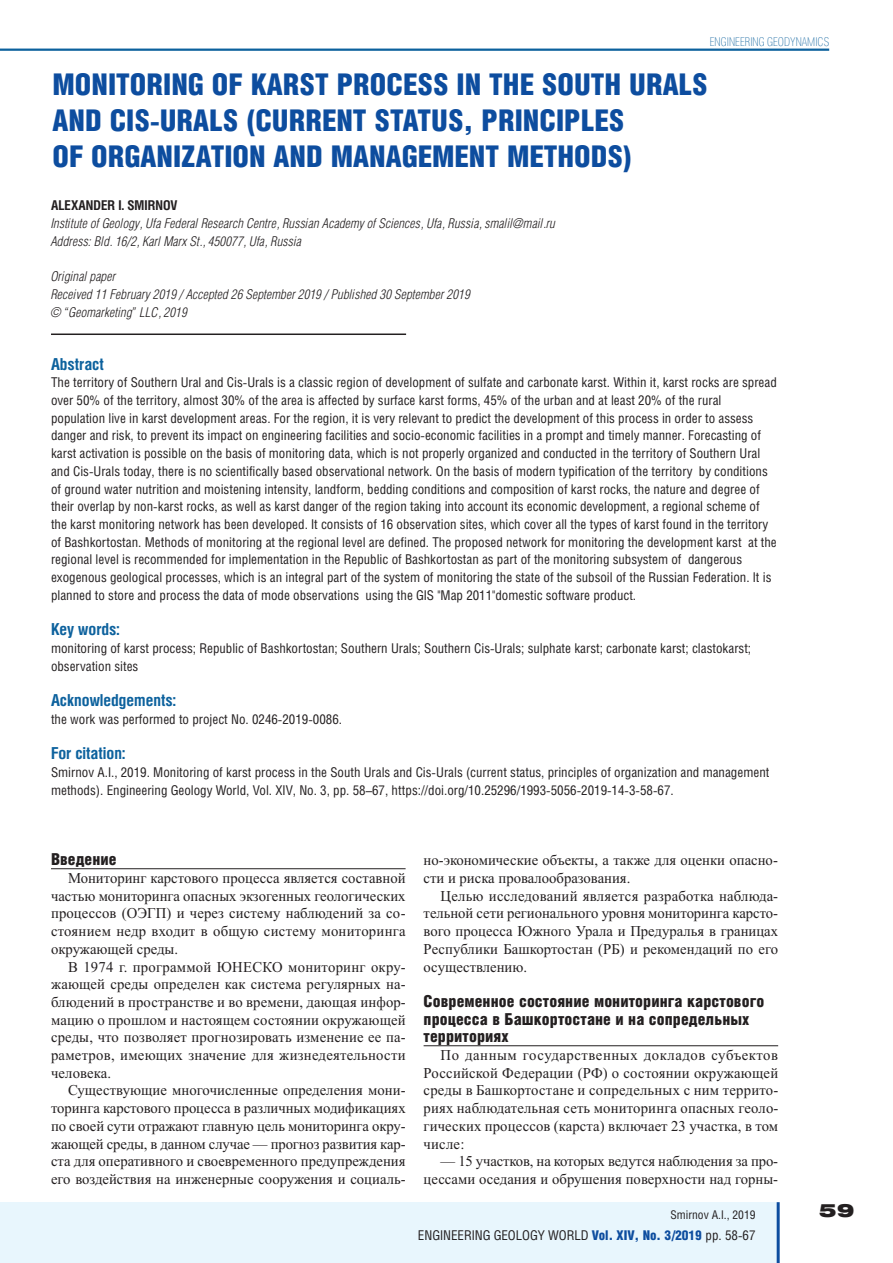
<style>
.page{position:relative;width:893px;height:1263px;background:#fff}
.page>*{position:absolute;margin:0;border:0;box-sizing:border-box;transform-origin:0 0}
.t1{font:900 30px/36px "Helios Cond";color:#0d4d9f}
.t2{font:900 18px "Helios Ext";color:#231f20}
.t3{font:900 16.5px/17.7px "Helios Cond";letter-spacing:.005em;color:#231f20}
.t4{font:700 16.5px "Helios Cond";color:#0c619d}
.t5{font:15px/17.7px "Times New Roman";color:#231f20;text-align:justify}
.t6{font:13.5px/17.7px "Helios Cond";color:#231f20}
.t7{font:italic 300 13.5px/17.7px "Helios Cond";letter-spacing:.005em;color:#231f20}
.t8{font:700 13.5px "Helios Cond";letter-spacing:.005em;color:#231f20}
.t9{font:100 12px "Helios Cond";color:#0c619d}
.t10{font:12px "Helios Cond";color:#231f20}
.s1{font-weight:900;color:#0d4d9f}
</style>
<div class="page">
<div style="left:0;top:1202px;width:777px;height:61px;background:#e8f6fd"></div>
<hr style="left:0;top:49px;width:829px;height:2px;background:#0c619d">
<hr style="left:51px;top:333px;width:355px;height:2px;background:#231f20">
<hr style="left:777px;top:1202px;width:3px;height:61px;background:#0d4d9f">
<hr style="left:51px;top:868px;width:355px;height:1px;background:#231f20">
<hr style="left:424px;top:1045px;width:354px;height:1px;background:#231f20">
<p class="t9" style="left:710px;top:37px;width:121px">ENGINEERING GEODYNAMICS</p>
<h1 class="t1" style="left:53px;top:69px;width:657px">MONITORING OF KARST PROCESS IN THE SOUTH URALS<br>AND CIS-URALS (CURRENT STATUS, PRINCIPLES<br>OF ORGANIZATION AND MANAGEMENT METHODS)</h1>
<p class="t8" style="left:51px;top:201px;width:128px">ALEXANDER I. SMIRNOV</p>
<p class="t7" style="left:51px;top:216px;width:506px">Institute of Geology, Ufa Federal Research Centre, Russian Academy of Sciences, Ufa, Russia, smalil@mail.ru<br>Address: Bld. 16/2, Karl Marx St., 450077, Ufa, Russia</p>
<p class="t7" style="left:51px;top:269px;width:421px">Original paper<br>Received 11 February 2019 / Accepted 26 September 2019 / Published 30 September 2019 © “Geomarketing” LLC, 2019</p>
<p class="t4" style="left:51px;top:358px;width:54px">Abstract</p>
<p class="t6" style="left:51px;top:375px;width:727px">The territory of Southern Ural and Cis-Urals is a classic region of development of sulfate and carbonate karst. Within it, karst rocks are spread over 50% of the territory, almost 30% of the area is affected by surface karst forms, 45% of the urban and at least 20% of the rural population live in karst development areas. For the region, it is very relevant to predict the development of this process in order to assess danger and risk, to prevent its impact on engineering facilities and socio-economic facilities in a prompt and timely manner. Forecasting of karst activation is possible on the basis of monitoring data, which is not properly organized and conducted in the territory of Southern Ural and Cis-Urals today, there is no scientifically based observational network. On the basis of modern typification of the territory by conditions of ground water nutrition and moistening intensity, landform, bedding conditions and composition of karst rocks, the nature and degree of their overlap by non-karst rocks, as well as karst danger of the region taking into account its economic development, a regional scheme of the karst monitoring network has been developed. It consists of 16 observation sites, which cover all the types of karst found in the territory of Bashkortostan. Methods of monitoring at the regional level are defined. The proposed network for monitoring the development karst at the regional level is recommended for implementation in the Republic of Bashkortostan as part of the monitoring subsystem of dangerous exogenous geological processes, which is an integral part of the system of monitoring the state of the subsoil of the Russian Federation. It is planned to store and process the data of mode observations using the GIS "Map 2011"domestic software product.</p>
<p class="t4" style="left:51px;top:623px;width:70px">Key words:</p>
<p class="t6" style="left:51px;top:640px;width:702px">monitoring of karst process; Republic of Bashkortostan; Southern Urals; Southern Cis-Urals; sulphate karst; carbonate karst; clastokarst; observation sites</p>
<p class="t4" style="left:51px;top:694px;width:126px">Acknowledgements:</p>
<p class="t6" style="left:51px;top:711px;width:293px">the work was performed to project No. 0246-2019-0086.</p>
<p class="t4" style="left:51px;top:747px;width:76px">For citation:</p>
<p class="t6" style="left:51px;top:764px;width:720px">Smirnov A.I., 2019. Monitoring of karst process in the South Urals and Cis-Urals (current status, principles of organization and management methods). Engineering Geology World, Vol. XIV, No. 3, pp. 58–67, https://doi.org/10.25296/1993-5056-2019-14-3-58-67.</p>
<p class="t3" style="left:51px;top:852px;width:67px">Введение</p>
<p class="t5" style="left:51px;top:870px;width:356px;text-indent:17px">Мониторинг карстового процесса является составной частью мониторинга опасных экзогенных геологических процессов (ОЭГП) и через систему наблюдений за со&shy;стоянием недр входит в общую систему мониторинга окружающей среды.</p>
<p class="t5" style="left:51px;top:959px;width:356px;text-indent:17px">В 1974 г. программой ЮНЕСКО мониторинг окру&shy;жающей среды определен как система регулярных на&shy;блюдений в пространстве и во времени, дающая инфор&shy;мацию о прошлом и настоящем состоянии окружающей среды, что позволяет прогнозировать изменение ее па&shy;раметров, имеющих значение для жизнедеятельности человека.</p>
<p class="t5" style="left:51px;top:1083px;width:356px;text-indent:17px">Существующие многочисленные определения мони&shy;торинга карстового процесса в различных модификациях по своей сути отражают главную цель мониторинга окру&shy;жающей среды, в данном случае — прогноз развития кар&shy;ста для оперативного и своевременного предупреждения его воздействия на инженерные сооружения и социаль-</p>
<p class="t5" style="left:424px;top:853px;width:356px">но-экономические объекты, а также для оценки опасно&shy;сти и риска провалообразования.</p>
<p class="t5" style="left:424px;top:888px;width:356px;text-indent:17px">Целью исследований является разработка наблюда&shy;тельной сети регионального уровня мониторинга карсто&shy;вого процесса Южного Урала и Предуралья в границах Республики Башкортостан (РБ) и рекомендаций по его осуществлению.</p>
<p class="t3" style="left:424px;top:994px;width:342px">Современное состояние мониторинга карстового процесса в Башкортостане и на сопредельных территориях</p>
<p class="t5" style="left:424px;top:1047px;width:356px;text-indent:17px">По данным государственных докладов субъектов Российской Федерации (РФ) о состоянии окружающей среды в Башкортостане и сопредельных с ним террито&shy;риях наблюдательная сеть мониторинга опасных геоло&shy;гических процессов (карста) включает 23 участка, в том числе:</p>
<p class="t5" style="left:424px;top:1154px;width:356px;text-align:right">— 15 участков, на которых ведутся наблюдения за про&shy;цессами оседания и обрушения поверхности над горны-</p>
<p class="t10" style="left:670px;top:1210px;width:87px">Smirnov A.I., 2019</p>
<p class="t6" style="left:418px;top:1227px;width:339px">ENGINEERING GEOLOGY WORLD <span class="s1">Vol. XIV, No. 3/2019</span> pp. 58-67</p>
<h2 class="t2" style="left:819px;top:1203px;width:37px">59</h2>
</div>
